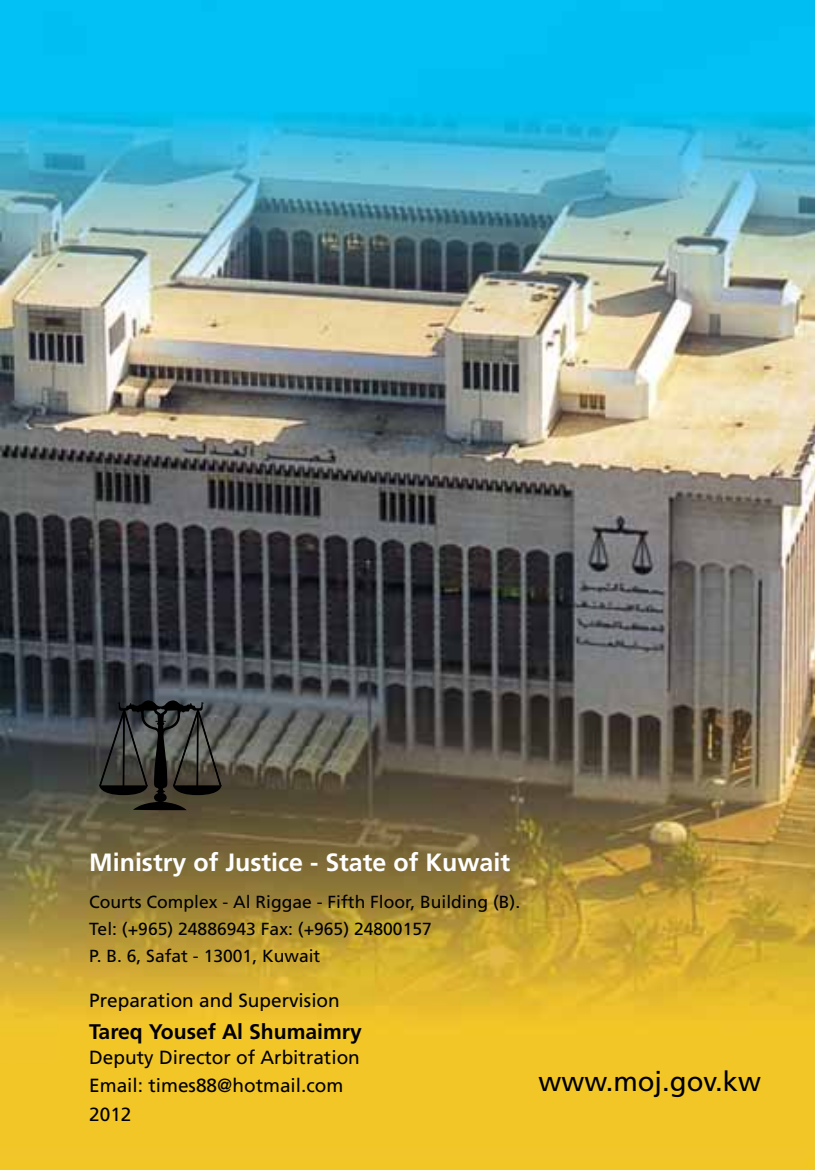
<style>
.page{position:relative;width:815px;height:1170px;background:#fff}
.page>*{position:absolute;margin:0;border:0;box-sizing:border-box;transform-origin:0 0}
.t1{font:27.5px "Frutiger LT Std";color:#000}
.t2{font:700 25px "Frutiger LT Std";color:#fff}
.t3{font:700 21.25px "Frutiger LT Std";color:#000}
.t4{font:19px/28.8px "Frutiger LT Std";color:#000}
.t5{font:17.5px/27px "Frutiger LT Std";color:#000}
</style>
<div class="page">
<img style="left:1px;top:0;width:814px;height:1169px">
<svg style="left:99px;top:700px;width:123px;height:110px;background:#3d3d38"></svg>
<h2 class="t2" style="left:89px;top:847px;width:422px">Ministry of Justice - State of Kuwait</h2>
<p class="t5" style="left:89px;top:888px;width:433px">Courts Complex - Al Riggae - Fifth Floor, Building (B).<br>Tel: (+965) 24886943 Fax: (+965) 24800157<br>P. B. 6, Safat - 13001, Kuwait</p>
<p class="t4" style="left:89px;top:986px;width:252px">Preparation and Supervision</p>
<p class="t3" style="left:89px;top:1019px;width:274px">Tareq Yousef Al Shumaimry</p>
<p class="t4" style="left:89px;top:1042px;width:272px">Deputy Director of Arbitration<br>Email: times88@hotmail.com<br>2012</p>
<h1 class="t1" style="left:538px;top:1065px;width:224px">www.moj.gov.kw</h1>
</div>
